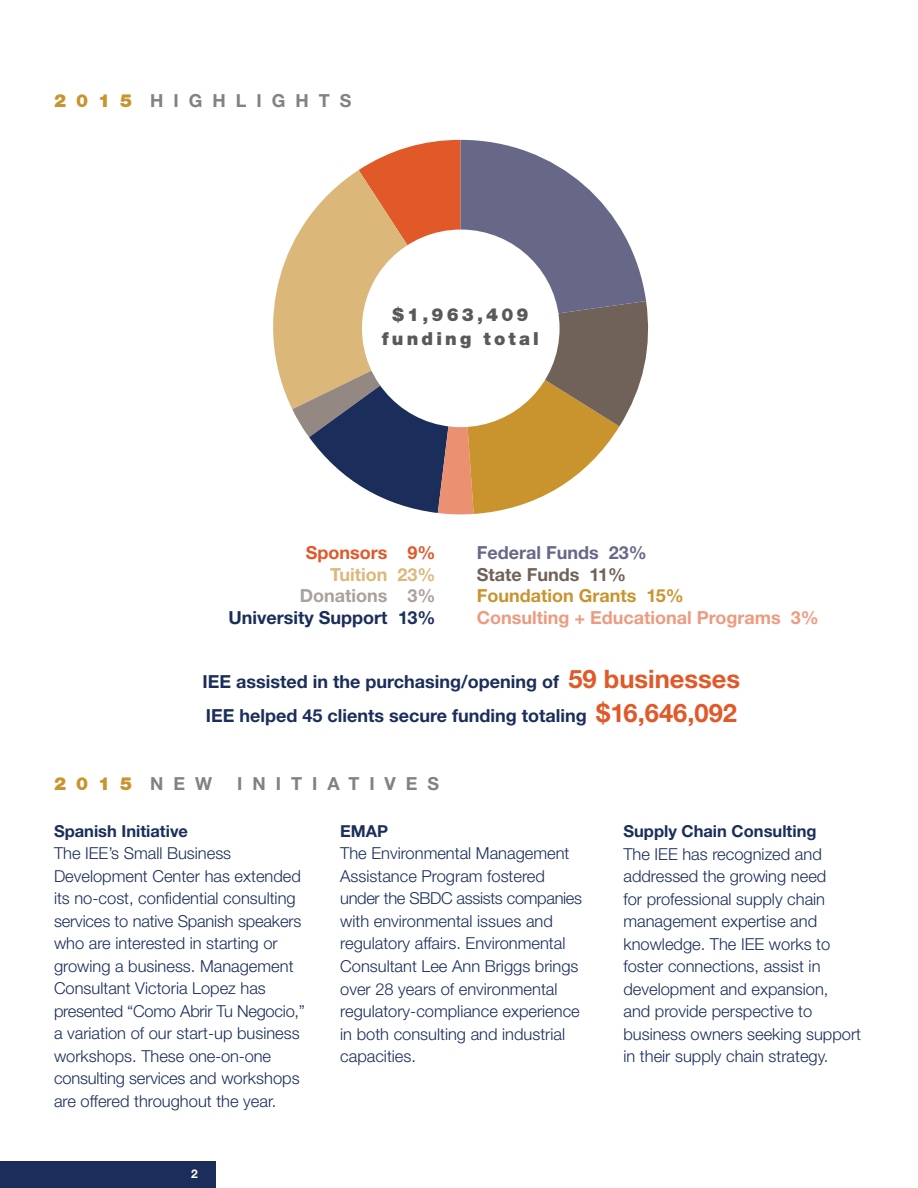
<style>
.page{position:relative;width:918px;height:1188px;background:#fff}
.page>*{position:absolute;margin:0;border:0;box-sizing:border-box;transform-origin:0 0}
.t1{font:700 18px/34.5px "Helvetica Neue LT Std";color:#1b2e5b}
.t2{font:700 18px "Helvetica Neue LT Std";color:#ed9b7f}
.t3{font:700 18px "Helvetica Neue LT Std";letter-spacing:.555em;color:#808285}
.t4{font:900 18px/24px "Helvetica Neue LT Std";letter-spacing:.175em;color:#58595b;text-align:center}
.t5{font:700 18px "Helvetica Neue LT Std";color:#c9942e}
.t6{font:700 18px "Helvetica Neue LT Std";color:#676888}
.t7{font:700 18px "Helvetica Neue LT Std";color:#706259}
.t8{font:700 18px "Helvetica Neue LT Std";color:#a9a19b}
.t9{font:700 18px "Helvetica Neue LT Std";color:#e15829}
.t10{font:700 18px "Helvetica Neue LT Std";color:#dbb87a}
.t11{font:900 18px "Helvetica Neue LT Std";color:#c9942e}
.t12{font:300 16.5px/22.5px "Helvetica Neue LT Std";color:#1b2e5b}
.t13{font:700 16.5px "Helvetica Neue LT Std";color:#1b2e5b}
.t14{font:700 12px "Helvetica Neue LT Std";color:#fff}
.s1{font-weight:900;color:#c9942e}
.s2{font-size:25.5px;color:#e15829}
.s3{font-weight:700;color:#808285}
</style>
<div class="page">
<svg style="left:273px;top:245px;width:19px;height:164px;fill:#dbb87a"></svg>
<svg style="left:292px;top:140px;width:357px;height:375px"></svg>
<div style="left:362px;top:230px;width:198px;height:197px;background:#fff;border-radius:50%"></div>
<div style="left:0;top:1161px;width:216px;height:27px;background:#1b2e5b"></div>
<p class="t3" style="left:54px;top:90px;width:299px"><span class="s1">2015</span> HIGHLIGHTS</p>
<p class="t4" style="left:382px;top:303px;width:159px">$1,963,409 funding total</p>
<p class="t9" style="left:306px;top:541px;width:131px">Sponsors 9%</p>
<p class="t10" style="left:330px;top:563px;width:107px">Tuition 23%</p>
<p class="t8" style="left:300px;top:585px;width:137px">Donations 3%</p>
<p class="t1" style="left:229px;top:600px;width:209px">University Support 13%</p>
<p class="t6" style="left:477px;top:541px;width:172px">Federal Funds 23%</p>
<p class="t7" style="left:477px;top:563px;width:151px">State Funds 11%</p>
<p class="t5" style="left:477px;top:585px;width:208px">Foundation Grants 15%</p>
<p class="t2" style="left:477px;top:606px;width:344px">Consulting + Educational Programs 3%</p>
<p class="t1" style="left:203px;top:663px;width:539px">IEE assisted in the purchasing/opening of <span class="s2">59 businesses<br></span>IEE helped 45 clients secure funding totaling <span class="s2">$16,646,092</span></p>
<p class="t11" style="left:54px;top:773px;width:160px">2015 <span class="s3">NEW</span></p>
<p class="t3" style="left:237px;top:772px;width:204px">INITIATIVES</p>
<p class="t13" style="left:54px;top:821px;width:136px">Spanish Initiative</p>
<p class="t12" style="left:54px;top:842px;width:253px">The IEE’s Small Business Development Center has extended its no-cost, confidential consulting services to native Spanish speakers who are interested in starting or growing a business. Management Consultant Victoria Lopez has presented “Como Abrir Tu Negocio,” a variation of our start-up business workshops. These one-on-one consulting services and workshops are offered throughout the year.</p>
<p class="t14" style="left:191px;top:1166px;width:8px">2</p>
<p class="t13" style="left:340px;top:821px;width:49px">EMAP</p>
<p class="t12" style="left:340px;top:842px;width:243px">The Environmental Management<br>Assistance Program fostered under the SBDC assists companies with environmental issues and regulatory affairs. Environmental<br>Consultant Lee Ann Briggs brings over 28 years of environmental regulatory-compliance experience in both consulting and industrial capacities.</p>
<p class="t13" style="left:623px;top:821px;width:195px">Supply Chain Consulting</p>
<p class="t12" style="left:623px;top:842px;width:239px">The IEE has recognized and addressed the growing need<br>for professional supply chain management expertise and knowledge. The IEE works to foster connections, assist in development and expansion,<br>and provide perspective to business owners seeking support in their supply chain strategy.</p>
</div>
